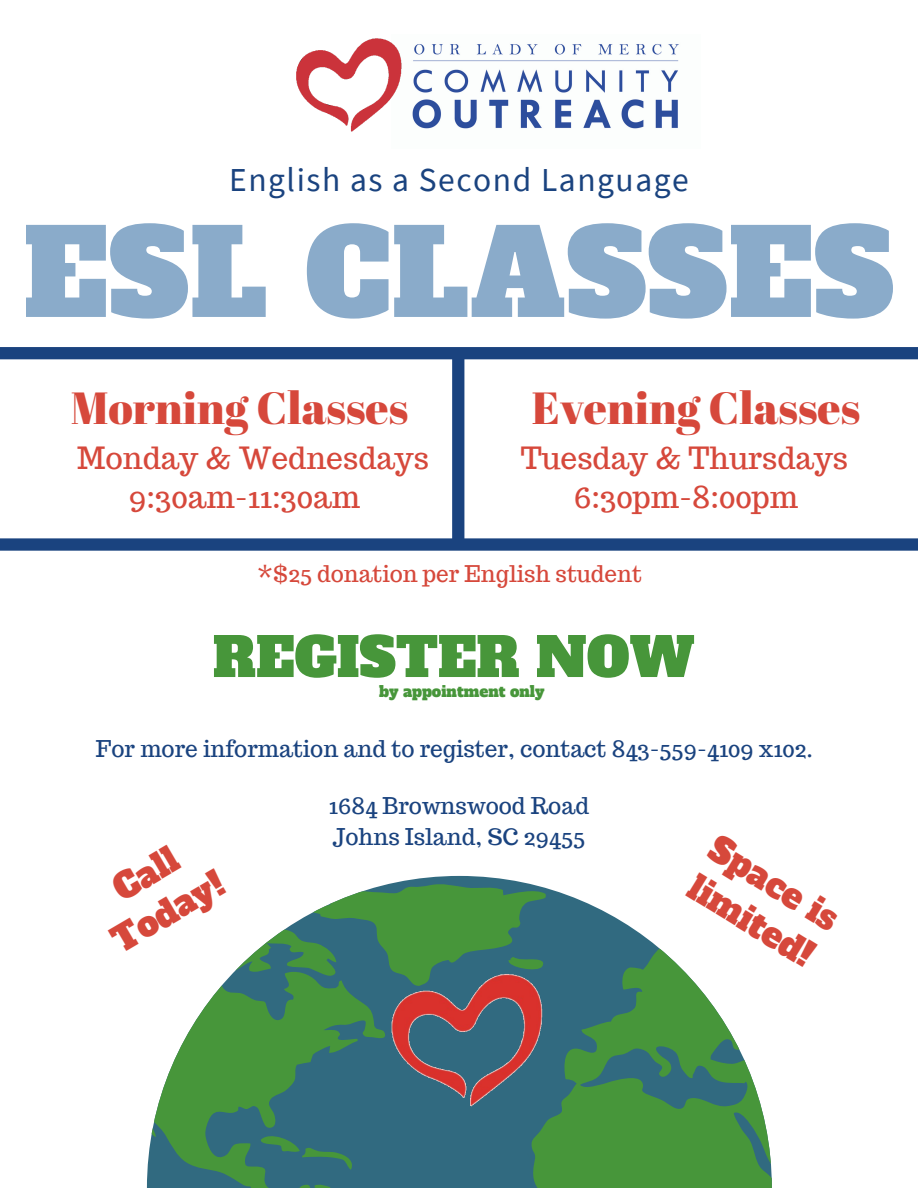
<style>
.page{position:relative;width:918px;height:1188px;background:#fff}
.page>*{position:absolute;margin:0;border:0;box-sizing:border-box;transform-origin:0 0}
.t1{font:118.35px "Alfa Slab One";letter-spacing:.01em;color:#8aabca}
.t2{font:54px "Alfa Slab One";color:#47963a}
.t3{font:45px "Abril Fatface";color:#d6483b}
.t4{font:33.9px/43.8px "Alfa Slab One";color:#d6483b;text-align:center}
.t5{font:33.45px "Source Sans Pro";letter-spacing:.045em;color:#1a437f}
.t6{font:30.15px "Trocchi";color:#d6483b}
.t7{font:30px "Trocchi";color:#d6483b}
.t8{font:22.65px/31px "Trocchi";color:#1a437f}
.t9{font:22.5px "Trocchi";color:#d6483b}
.t10{font:15px "Alfa Slab One";color:#47963a}
</style>
<div class="page">
<svg style="left:389px;top:876px;width:210px;height:312px;fill:#316a80"></svg>
<svg style="left:147px;top:986px;width:313px;height:202px;background:#4f8b6e"></svg>
<svg style="left:259px;top:1135px;width:95px;height:35px;background:#357272"></svg>
<svg style="left:221px;top:884px;width:325px;height:102px"></svg>
<svg style="left:530px;top:909px;width:242px;height:279px"></svg>
<svg style="left:526px;top:1150px;width:8px;height:18px"></svg>
<img style="left:412px;top:43px;width:267px;height:86px">
<img style="left:296px;top:38px;width:106px;height:94px">
<img style="left:378px;top:955px;width:168px;height:176px">
<svg style="left:0;top:347px;width:918px;height:204px"></svg>
<h3 class="t5" style="left:229px;top:158px;width:461px">English as a Second Language</h3>
<h1 class="t1" style="left:24px;top:194px;width:872px">ESL CLASSES</h1>
<h3 class="t3" style="left:71px;top:376px;width:339px">Morning Classes</h3>
<h3 class="t7" style="left:77px;top:439px;width:353px">Monday &amp; Wednesdays</h3>
<h3 class="t3" style="left:532px;top:376px;width:330px">Evening Classes</h3>
<h3 class="t7" style="left:521px;top:439px;width:329px">Tuesday &amp; Thursdays</h3>
<h3 class="t6" style="left:128px;top:478px;width:233px">9:30am-11:30am</h3>
<h3 class="t6" style="left:573px;top:478px;width:226px">6:30pm-8:00pm</h3>
<p class="t9" style="left:257px;top:559px;width:386px">*$25 donation per English student</p>
<h2 class="t2" style="left:213px;top:621px;width:483px">REGISTER NOW</h2>
<p class="t10" style="left:379px;top:682px;width:167px">by appointment only</p>
<p class="t8" style="left:96px;top:733px;width:718px">For more information and to register, contact 843-559-4109 x102.</p>
<p class="t8" style="left:329px;top:790px;width:262px">1684 Brownswood Road<br>Johns Island, SC 29455</p>
<h3 class="t4" style="left:82px;top:886px;width:125px;rotate:-30deg">Call<br>Today!</h3>
<h3 class="t4" style="left:724px;top:827px;width:146px;text-align:left;rotate:32deg">Space is limited!</h3>
</div>
